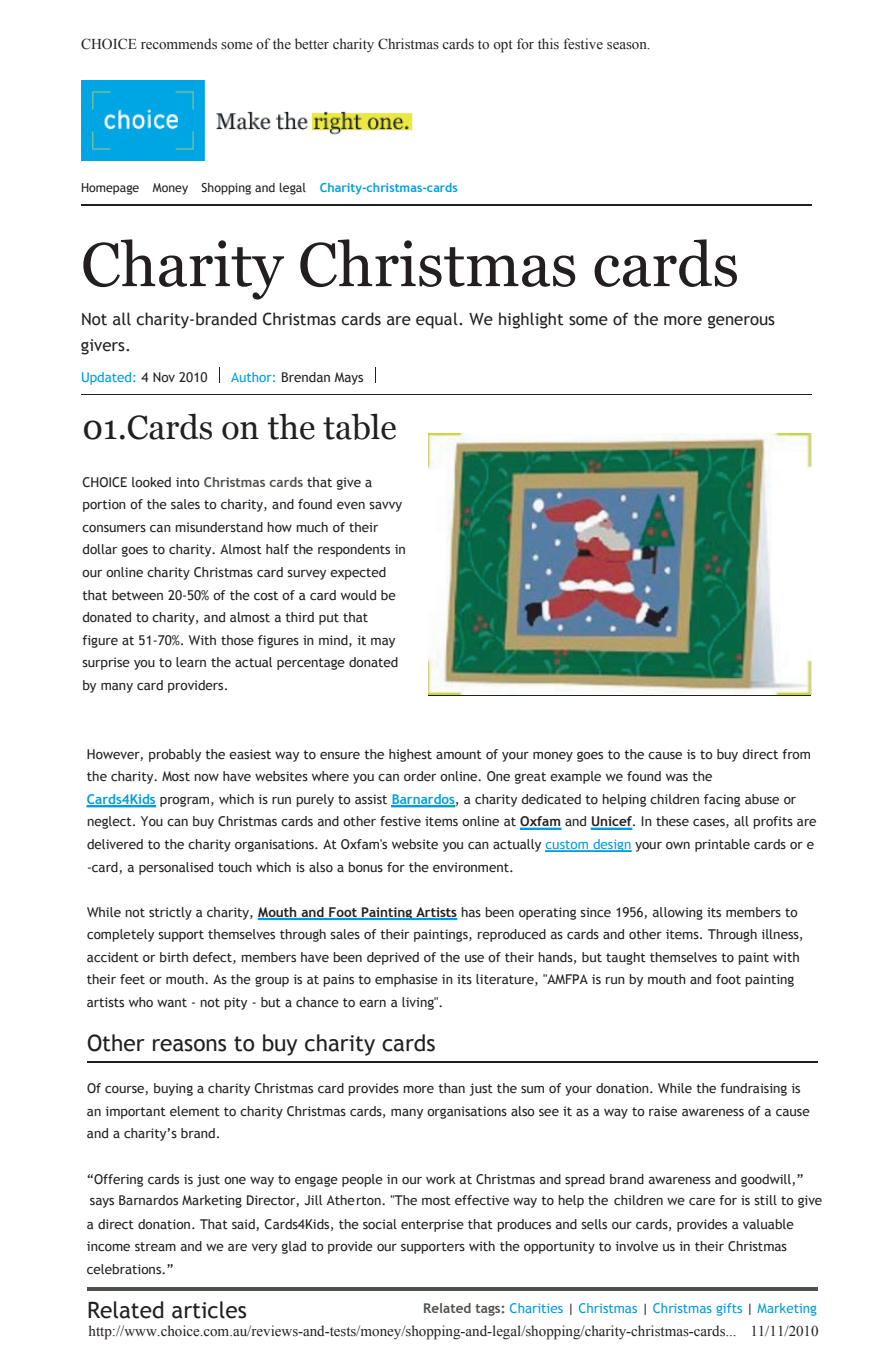
<style>
.page{position:relative;width:893px;height:1361px;background:#fff}
.page>*{position:absolute;margin:0;border:0;box-sizing:border-box;transform-origin:0 0}
.t1{font:61.8px "Georgia";color:#231f20}
.t2{font:33.75px "Georgia";color:#231f20}
.t3{font:22.65px "Trebuchet MS";color:#231f20}
.t4{font:16.8px/25.3px "Trebuchet MS";color:#231f20}
.t5{font:15px "Times New Roman";color:#231f20}
.t6{font:13.5px/22.5px "Trebuchet MS";color:#231f20}
.t7{font:13.5px "Trebuchet MS";color:#009ddd}
.t8{font:12.45px "Trebuchet MS";color:#231f20}
.s1{font-weight:700;color:#009ddd}
.s2{color:#231f20}
.s3{color:#009ddd}
.s4{font-weight:700;color:#4d524d}
.s5{font-weight:700}
</style>
<div class="page">
<hr style="left:81px;top:204px;width:730px;height:2px;background:#231f20">
<hr style="left:81px;top:394px;width:730px;height:1px;background:#231f20">
<hr style="left:429px;top:694px;width:382px;height:1px;background:#231f20">
<img style="left:429px;top:433px;width:382px;height:261px">
<svg style="left:219px;top:367px;width:1px;height:16px"></svg>
<svg style="left:375px;top:367px;width:1px;height:16px"></svg>
<hr style="left:87px;top:1062px;width:730px;height:1px;background:#231f20">
<hr style="left:87px;top:1287px;width:730px;height:4px;background:#4d524d">
<div style="left:87px;top:805px;width:69px;height:2px;border:1px solid #009ddd"></div>
<div style="left:392px;top:805px;width:63px;height:2px;border:1px solid #009ddd"></div>
<div style="left:520px;top:828px;width:41px;height:1px;border:1px solid #009ddd"></div>
<div style="left:591px;top:828px;width:41px;height:1px;border:1px solid #009ddd"></div>
<hr style="left:546px;top:851px;width:85px;height:1px;background:#009ddd">
<div style="left:546px;top:850px;width:85px;height:1px;border:1px solid #009ddd"></div>
<div style="left:258px;top:918px;width:199px;height:1px;border:1px solid #009ddd"></div>
<img style="left:81px;top:81px;width:332px;height:80px">
<p class="t5" style="left:81px;top:34px;width:571px">CHOICE recommends some of the better charity Christmas cards to opt for this festive season.</p>
<p class="t8" style="left:81px;top:180px;width:378px">Homepage Money Shopping and legal <span class="s1">Charity-christmas-cards</span></p>
<h1 class="t1" style="left:81px;top:230px;width:660px">Charity Christmas cards</h1>
<p class="t4" style="left:81px;top:307px;width:696px">Not all charity-branded Christmas cards are equal. We highlight some of the more generous givers.</p>
<p class="t7" style="left:81px;top:369px;width:128px">Updated: <span class="s2">4 Nov 2010</span></p>
<p class="t6" style="left:231px;top:366px;width:134px"><span class="s3">Author:</span> Brendan Mays</p>
<h2 class="t2" style="left:82px;top:408px;width:316px">01.Cards on the table</h2>
<p class="t6" style="left:82px;top:471px;width:325px">CHOICE looked into <span class="s4">Christmas cards</span> that give a portion of the sales to charity, and found even savvy consumers can misunderstand how much of their dollar goes to charity. Almost half the respondents in our online charity Christmas card survey expected that between 20-50% of the cost of a card would be donated to charity, and almost a third put that figure at 51-70%. With those figures in mind, it may surprise you to learn the actual percentage donated by many card providers.</p>
<p class="t6" style="left:87px;top:743px;width:731px">However, probably the easiest way to ensure the highest amount of your money goes to the cause is to buy direct from the charity. Most now have websites where you can order online. One great example we found was the<br><span class="s1">Cards4Kids</span> program, which is run purely to assist <span class="s1">Barnardos</span>, a charity dedicated to helping children facing abuse or neglect. You can buy Christmas cards and other festive items online at <span class="s5">Oxfam</span> and <span class="s5">Unicef</span>. In these cases, all profits are delivered to the charity organisations. At Oxfam's website you can actually <span class="s3">custom design</span> your own printable cards or e -card, a personalised touch which is also a bonus for the environment.</p>
<p class="t6" style="left:87px;top:901px;width:718px">While not strictly a charity, <span class="s5">Mouth and Foot Painting Artists</span> has been operating since 1956, allowing its members to completely support themselves through sales of their paintings, reproduced as cards and other items. Through illness, accident or birth defect, members have been deprived of the use of their hands, but taught themselves to paint with their feet or mouth. As the group is at pains to emphasise in its literature, "AMFPA is run by mouth and foot painting artists who want - not pity - but a chance to earn a living".</p>
<h3 class="t3" style="left:87px;top:1029px;width:350px">Other reasons to buy charity cards</h3>
<p class="t6" style="left:87px;top:1077px;width:724px">Of course, buying a charity Christmas card provides more than just the sum of your donation. While the fundraising is an important element to charity Christmas cards, many organisations also see it as a way to raise awareness of a cause and a charity’s brand.</p>
<p class="t6" style="left:87px;top:1168px;width:737px;line-height:21px">“Offering cards is just one way to engage people in our work at Christmas and spread brand awareness and goodwill,” says Barnardos Marketing Director, Jill Atherton. "The most effective way to help the children we care for is still to give</p>
<p class="t6" style="left:87px;top:1212px;width:708px">a direct donation. That said, Cards4Kids, the social enterprise that produces and sells our cards, provides a valuable income stream and we are very glad to provide our supporters with the opportunity to involve us in their Christmas celebrations.”</p>
<h3 class="t3" style="left:87px;top:1296px;width:161px">Related articles</h3>
<p class="t7" style="left:423px;top:1300px;width:395px"><span class="s4">Related tags:</span> Charities <span class="s2">|</span> Christmas <span class="s2">|</span> Christmas gifts <span class="s2">|</span> Marketing</p>
<p class="t5" style="left:89px;top:1321px;width:732px">http://www.choice.com.au/reviews-and-tests/money/shopping-and-legal/shopping/charity-christmas-cards... 11/11/2010</p>
</div>
